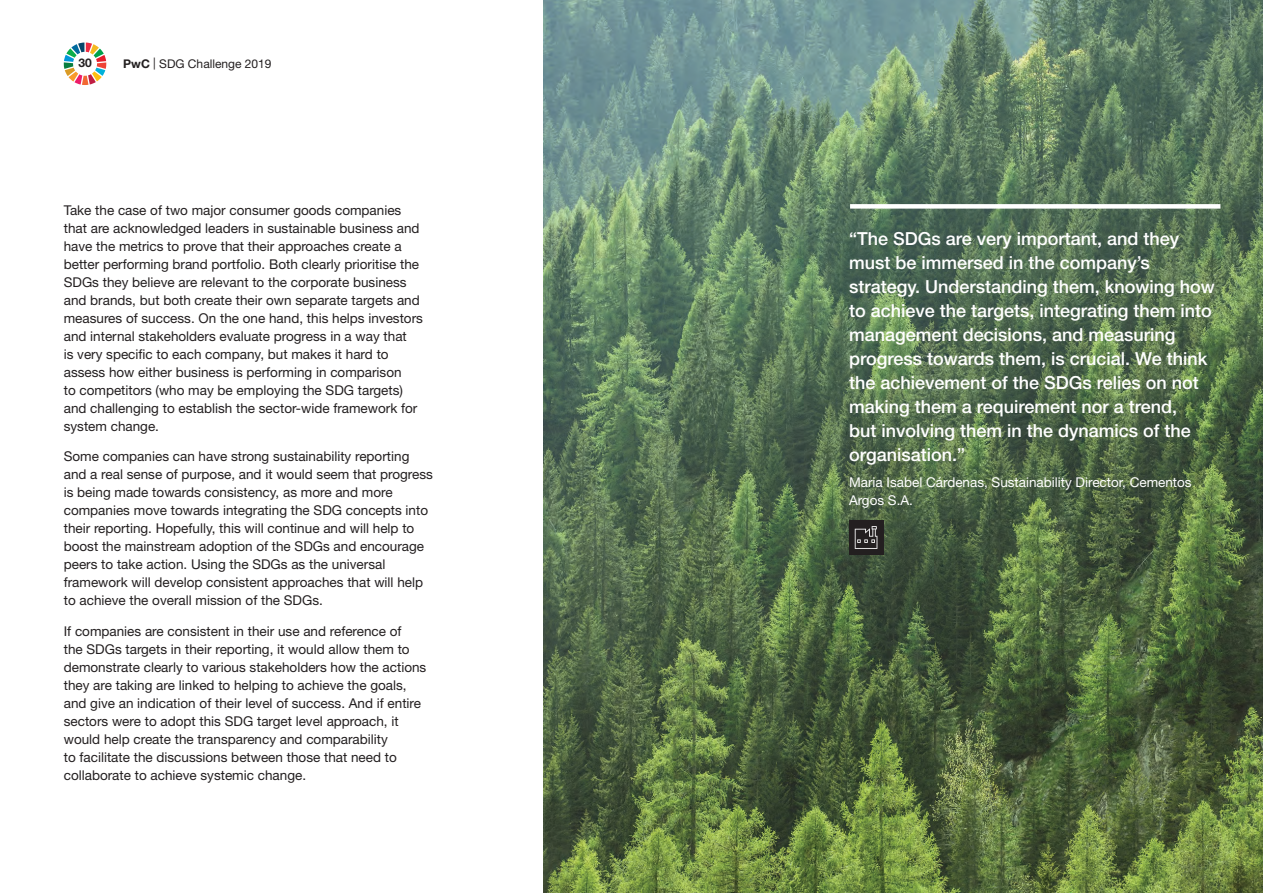
<style>
.page{position:relative;width:1263px;height:893px;background:#fff}
.page>*{position:absolute;margin:0;border:0;box-sizing:border-box;transform-origin:0 0}
.t1{font:500 18px/24px "Helvetica Neue";color:#fff}
.t2{font:13.5px/18px "Helvetica Neue";color:#231f20}
.t3{font:13.5px/18px "Helvetica Neue";color:#fff}
.t4{font:12px "Helvetica Neue";color:#231f20}
.t5{font:700 12px "Helvetica Neue";color:#231f20}
.s1{font-weight:700}
</style>
<div class="page">
<svg style="left:64px;top:43px;width:42px;height:42px"></svg>
<img style="left:544px;top:0;width:719px;height:893px">
<div style="left:850px;top:204px;width:370px;height:5px;background:#fff"></div>
<div style="left:849px;top:520px;width:34px;height:34px;background:#231f20"></div>
<svg style="left:855px;top:526px;width:22px;height:23px"></svg>
<p class="t5" style="left:78px;top:55px;width:15px">30</p>
<p class="t4" style="left:123px;top:57px;width:150px"><span class="s1">PwC</span> | SDG Challenge 2019</p>
<p class="t2" style="left:64px;top:201px;width:361px">Take the case of two major consumer goods companies that are acknowledged leaders in sustainable business and have the metrics to prove that their approaches create a better performing brand portfolio. Both clearly prioritise the SDGs they believe are relevant to the corporate business and brands, but both create their own separate targets and measures of success. On the one hand, this helps investors and internal stakeholders evaluate progress in a way that<br>is very specific to each company, but makes it hard to assess how either business is performing in comparison<br>to competitors (who may be employing the SDG targets) and challenging to establish the sector-wide framework for system change.</p>
<p class="t2" style="left:64px;top:447px;width:371px">Some companies can have strong sustainability reporting and a real sense of purpose, and it would seem that progress is being made towards consistency, as more and more companies move towards integrating the SDG concepts into their reporting. Hopefully, this will continue and will help to boost the mainstream adoption of the SDGs and encourage peers to take action. Using the SDGs as the universal framework will develop consistent approaches that will help to achieve the overall mission of the SDGs.</p>
<p class="t2" style="left:64px;top:622px;width:364px">If companies are consistent in their use and reference of<br>the SDGs targets in their reporting, it would allow them to demonstrate clearly to various stakeholders how the actions they are taking are linked to helping to achieve the goals, and give an indication of their level of success. And if entire sectors were to adopt this SDG target level approach, it would help create the transparency and comparability<br>to facilitate the discussions between those that need to collaborate to achieve systemic change.</p>
<p class="t1" style="left:849px;top:226px;width:367px">“The SDGs are very important, and they must be immersed in the company’s strategy. Understanding them, knowing how to achieve the targets, integrating them into management decisions, and measuring progress towards them, is crucial. We think the achievement of the SDGs relies on not making them a requirement nor a trend,<br>but involving them in the dynamics of the organisation.”</p>
<p class="t3" style="left:849px;top:473px;width:344px">Maria Isabel Cárdenas, Sustainability Director, Cementos<br>Argos S.A.</p>
</div>
